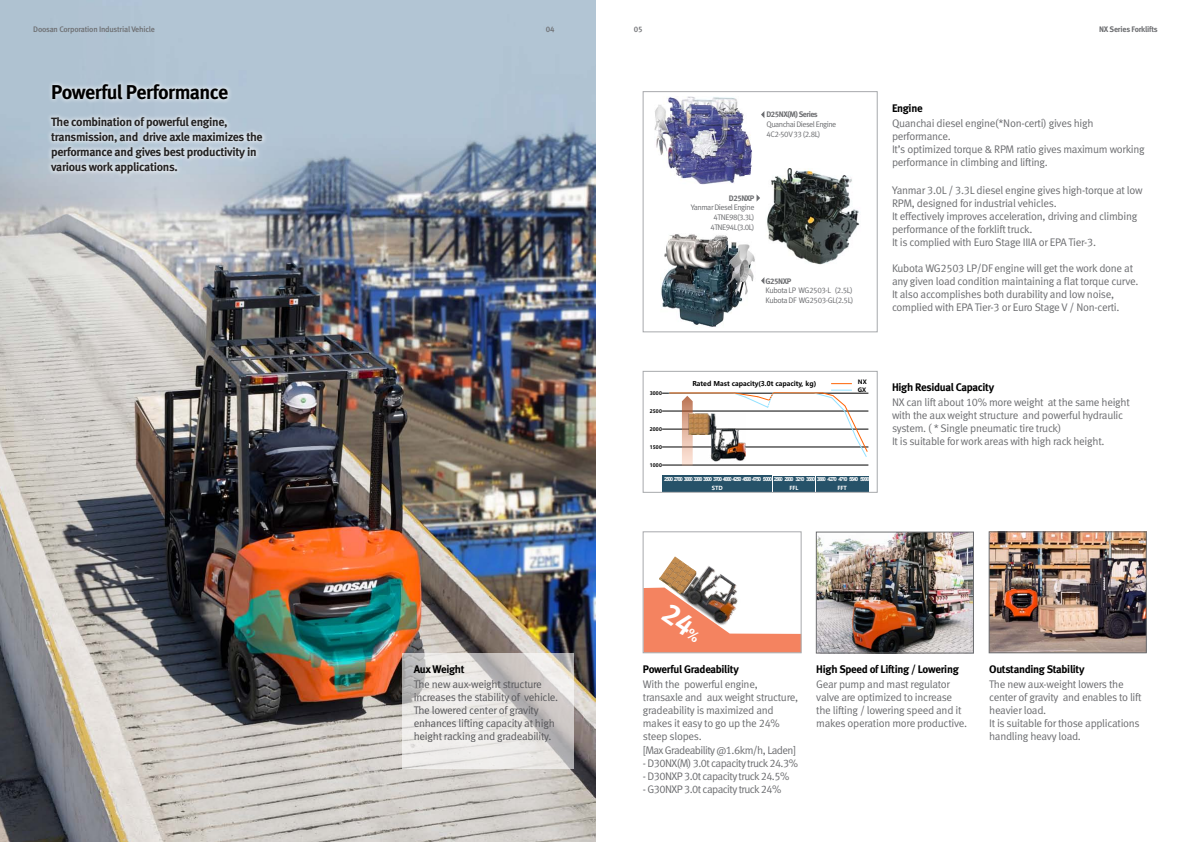
<style>
.page{position:relative;width:1191px;height:842px;background:#fff}
.page>*{position:absolute;margin:0;border:0;box-sizing:border-box;transform-origin:0 0}
.t1{font:20px "Meta Bold LF";letter-spacing:-.03em;color:#000}
.t2{font:12px/15px "Meta Bold LF";letter-spacing:-.025em;color:#242324}
.t3{font:11px/13px "Meta Normal LF";letter-spacing:-.025em;color:#6d6e71}
.t4{font:11px/13px "Meta Normal LF";letter-spacing:-.025em;color:#58585b}
.t5{font:11px "Meta Normal LF";letter-spacing:-.05em;color:#6d6e71}
.t6{font:11px "Meta Bold LF";letter-spacing:-.025em;color:#000}
.t7{font:8px/9.6px "Meta Normal LF";letter-spacing:-.06em;color:#6d6e71}
.t8{font:8px "Meta Medium LF";letter-spacing:-.025em;color:#6d6e71}
.t9{font:8px "Meta Bold LF";letter-spacing:-.06em;color:#6d6e71}
.t10{font:8px "Meta Bold LF";letter-spacing:-.025em;color:#6d6e71}
.t11{font:700 6.6px "Microsoft Ya Hei";letter-spacing:-.01em;color:#000}
.t12{font:700 5.9px/7.1px "Microsoft Ya Hei";color:#000}
.t13{font:700 5.6px "Arial";letter-spacing:-.185em;color:#fff}
.t14{font:700 5.6px "Microsoft Ya Hei";letter-spacing:-.005em;color:#fff}
.t15{font:700 5px "Microsoft Ya Hei";letter-spacing:.01em;color:#000}
</style>
<div class="page">
<img style="left:818px;top:534px;width:153px;height:117px">
<div style="left:816px;top:532px;width:157px;height:121px;border:1px solid #6d6e71"></div>
<img style="left:0;top:0;width:595px;height:842px">
<div style="left:46px;top:112px;width:222px;height:67px;background:#fff;opacity:.6"></div>
<div style="left:48px;top:79px;width:185px;height:25px;background:#fff;opacity:.8"></div>
<svg style="left:403px;top:653px;width:171px;height:115px;background:#dddad8"></svg>
<img style="left:991px;top:534px;width:153px;height:117px">
<div style="left:989px;top:532px;width:157px;height:121px;border:1px solid #6d6e71"></div>
<img style="left:661px;top:234px;width:94px;height:93px">
<div style="left:643px;top:91px;width:234px;height:241px;border:1px solid #a7a9ac"></div>
<div style="left:643px;top:531px;width:158px;height:122px;border:1px solid #a7a9ac"></div>
<div style="left:662px;top:475px;width:110px;height:17px;background:#265269"></div>
<div style="left:773px;top:476px;width:41px;height:16px;background:#265269"></div>
<div style="left:815px;top:476px;width:53px;height:16px;background:#265269"></div>
<hr style="left:662px;top:393px;width:206px;height:1px;background:#000">
<hr style="left:662px;top:465px;width:206px;height:1px;background:#000">
<hr style="left:662px;top:411px;width:206px;height:1px;background:#000">
<hr style="left:662px;top:429px;width:206px;height:1px;background:#000">
<hr style="left:662px;top:447px;width:206px;height:1px;background:#000">
<hr style="left:668px;top:393px;width:66px;height:1px;background:#93e2ff">
<hr style="left:772px;top:393px;width:42px;height:1px;background:#93e2ff">
<hr style="left:669px;top:393px;width:65px;height:1px;background:#fe6406">
<svg style="left:733px;top:392px;width:41px;height:16px"></svg>
<hr style="left:773px;top:392px;width:50px;height:1px;background:#fe6406">
<svg style="left:682px;top:396px;width:10px;height:70px"></svg>
<svg style="left:831px;top:383px;width:21px;height:1px"></svg>
<svg style="left:813px;top:390px;width:55px;height:67px"></svg>
<img style="left:693px;top:413px;width:53px;height:48px">
<img style="left:688px;top:414px;width:23px;height:20px">
<div style="left:643px;top:371px;width:234px;height:122px;border:1px solid #a7a9ac"></div>
<img style="left:767px;top:168px;width:93px;height:97px">
<svg style="left:761px;top:277px;width:3px;height:7px"></svg>
<svg style="left:756px;top:194px;width:4px;height:8px"></svg>
<img style="left:654px;top:96px;width:98px;height:89px">
<svg style="left:761px;top:111px;width:3px;height:7px"></svg>
<svg style="left:643px;top:557px;width:158px;height:96px"></svg>
<p class="t8" style="left:33px;top:24px;width:123px">Doosan Corporation Industrial Vehicle</p>
<p class="t8" style="left:546px;top:24px;width:10px">04</p>
<p class="t8" style="left:634px;top:24px;width:10px">05</p>
<p class="t10" style="left:1099px;top:24px;width:60px">NX Series Forklifts</p>
<h1 class="t1" style="left:51px;top:79px;width:179px">Powerful Performance</h1>
<p class="t2" style="left:51px;top:114px;width:213px">The combination of powerful engine, transmission, and drive axle maximizes the performance and gives best productivity in various work applications.</p>
<p class="t6" style="left:414px;top:662px;width:52px">Aux Weight</p>
<p class="t4" style="left:414px;top:678px;width:146px">The new aux-weight structure increases the stability of vehicle.<br>The lowered center of gravity enhances lifting capacity at high height racking and gradeability.</p>
<p class="t9" style="left:766px;top:110px;width:53px">D25NX(M) Series</p>
<p class="t7" style="left:766px;top:119px;width:71px">Quanchai Diesel Engine<br>4C2-50V 33 (2.8L)</p>
<p class="t9" style="left:729px;top:193px;width:27px">D25NXP</p>
<p class="t7" style="left:691px;top:203px;width:65px;text-align:right">Yanmar Diesel Engine<br>4TNE98(3.3L)<br>4TNE94L(3.0L)</p>
<p class="t9" style="left:765px;top:276px;width:27px">G25NXP</p>
<p class="t7" style="left:765px;top:285px;width:89px">Kubota LP WG2503-L (2.5L)<br>Kubota DF WG2503-GL(2.5L)</p>
<p class="t6" style="left:892px;top:101px;width:32px">Engine</p>
<p class="t3" style="left:892px;top:116px;width:254px">Quanchai diesel engine(*Non-certi) gives high performance.<br>It’s optimized torque &amp; RPM ratio gives maximum working performance in climbing and lifting.</p>
<p class="t3" style="left:892px;top:183px;width:252px">Yanmar 3.0L / 3.3L diesel engine gives high-torque at low RPM, designed for industrial vehicles.<br>It effectively improves acceleration, driving and climbing performance of the forklift truck.<br>It is complied with Euro Stage IIIA or EPA Tier-3.</p>
<p class="t3" style="left:892px;top:261px;width:248px">Kubota WG2503 LP/DF engine will get the work done at any given load condition maintaining a flat torque curve.<br>It also accomplishes both durability and low noise, complied with EPA Tier-3 or Euro Stage V / Non-certi.</p>
<p class="t15" style="left:650px;top:390px;width:14px">3000</p>
<p class="t15" style="left:650px;top:407px;width:14px">2500</p>
<p class="t15" style="left:650px;top:426px;width:14px">2000</p>
<p class="t15" style="left:650px;top:443px;width:14px">1500</p>
<p class="t15" style="left:650px;top:461px;width:14px">1000</p>
<p class="t11" style="left:692px;top:379px;width:125px">Rated Mast capacity(3.0t capacity, kg)</p>
<p class="t12" style="left:858px;top:378px;width:10px">NX<br>GX</p>
<p class="t13" style="left:664px;top:475px;width:207px">2500 2700 3000 3300 3500 3700 4000 4250 4500 4750 5000 2560 2930 3210 3580 3880 4270 4710 5540 5990</p>
<p class="t14" style="left:712px;top:484px;width:13px">STD</p>
<p class="t14" style="left:789px;top:484px;width:11px">FFL</p>
<p class="t14" style="left:837px;top:484px;width:11px">FFT</p>
<p class="t6" style="left:892px;top:380px;width:104px">High Residual Capacity</p>
<p class="t3" style="left:892px;top:396px;width:239px">NX can lift about 10% more weight at the same height with the aux weight structure and powerful hydraulic system. ( * Single pneumatic tire truck)<br>It is suitable for work areas with high rack height.</p>
<p class="t6" style="left:643px;top:662px;width:97px">Powerful Gradeability</p>
<p class="t3" style="left:643px;top:678px;width:157px">With the powerful engine, transaxle and aux weight structure, gradeability is maximized and makes it easy to go up the 24% steep slopes.</p>
<p class="t5" style="left:643px;top:744px;width:155px">[Max Gradeability @1.6km/h, Laden]</p>
<p class="t5" style="left:643px;top:757px;width:157px">- D30NX(M) 3.0t capacity truck 24.3%</p>
<p class="t5" style="left:643px;top:770px;width:148px">- D30NXP 3.0t capacity truck 24.5%</p>
<p class="t5" style="left:643px;top:783px;width:140px">- G30NXP 3.0t capacity truck 24%</p>
<p class="t6" style="left:816px;top:662px;width:144px">High Speed of Lifting / Lowering</p>
<p class="t3" style="left:816px;top:678px;width:152px">Gear pump and mast regulator valve are optimized to increase the lifting / lowering speed and it makes operation more productive.</p>
<p class="t6" style="left:989px;top:662px;width:97px">Outstanding Stability</p>
<p class="t3" style="left:989px;top:678px;width:154px">The new aux-weight lowers the center of gravity and enables to lift heavier load.<br>It is suitable for those applications handling heavy load.</p>
</div>
